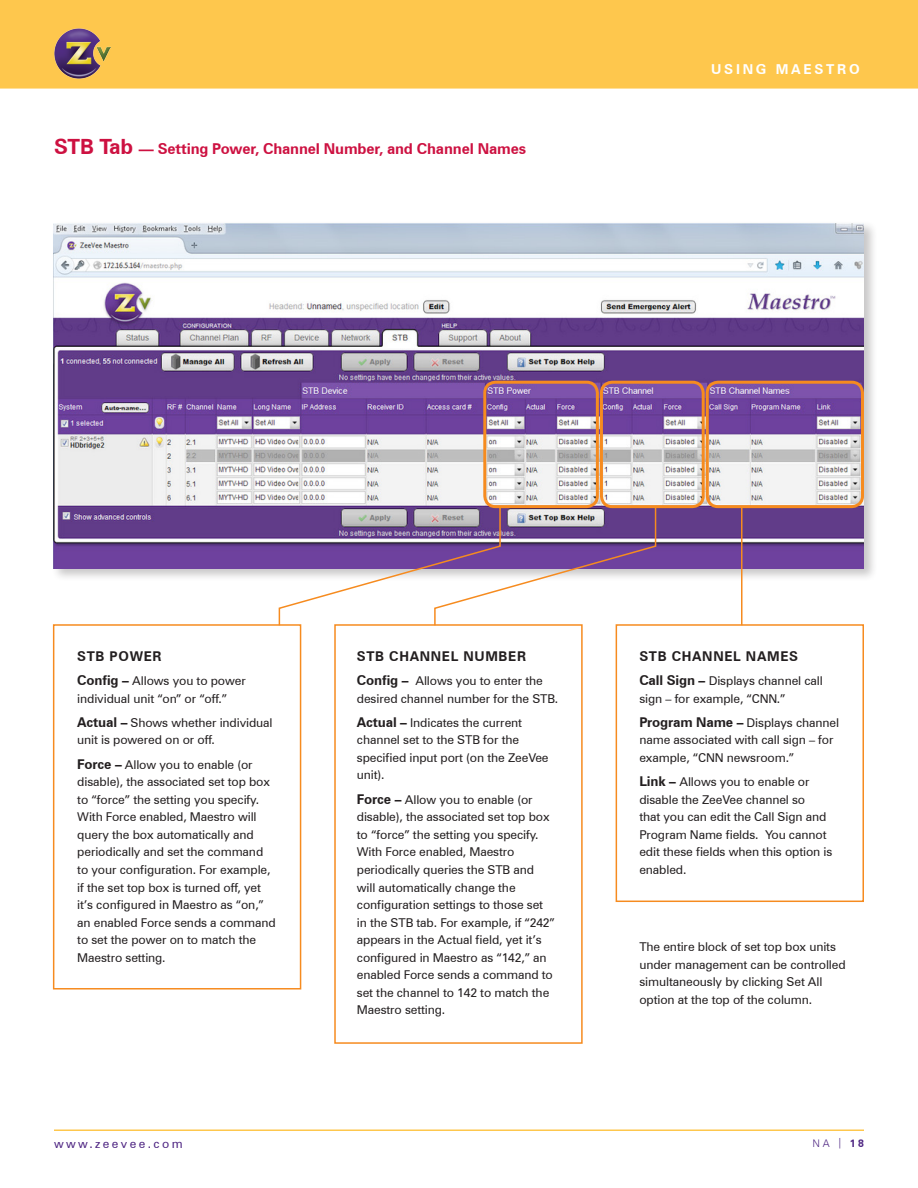
<style>
.page{position:relative;width:918px;height:1188px;background:#fff}
.page>*{position:absolute;margin:0;border:0;box-sizing:border-box;transform-origin:0 0}
.subs_red_app_note_ma{font:700 15px "Zurich BT";letter-spacing:-.01em;color:#cd1141}
.t1{font:700 13.65px "Zurich BT";letter-spacing:.2em;color:#fff}
.call_out_sm{font:700 13.5px "Zurich BT";letter-spacing:.05em;color:#231f20}
.call_out_sm-2{font:12.15px/17.5px "Zurich BT";letter-spacing:-.01em;color:#231f20}
.t2{font:12px "Zurich BT";letter-spacing:.2em;color:#4e2582}
.t3{font:300 10.5px "Zurich BT";color:#4e2582}
.s1{font-size:21px}
.s2{font-weight:700;font-size:13.5px}
.s3{font-weight:400}
.s4{font-weight:700}
</style>
<div class="page">
<div style="left:0;top:0;width:918px;height:89px;background:#fec74d"></div>
<hr style="left:54px;top:1130px;width:810px;height:1px;background:#fec74d">
<img style="left:54px;top:29px;width:56px;height:49px">
<div style="left:51px;top:220px;width:827px;height:362px;background:#231f20;opacity:.25"></div>
<img style="left:54px;top:223px;width:810px;height:346px">
<svg style="left:278px;top:505px;width:379px;height:122px"></svg>
<div style="left:53px;top:624px;width:248px;height:366px;border:2px solid #f68b1f"></div>
<div style="left:483px;top:381px;width:116px;height:127px;border:3px solid #f68b1f;border-radius:11px"></div>
<div style="left:334px;top:624px;width:249px;height:420px;border:2px solid #f68b1f"></div>
<div style="left:600px;top:381px;width:105px;height:127px;border:3px solid #f68b1f;border-radius:11px"></div>
<hr style="left:741px;top:507px;width:1px;height:118px;background:#f68b1f">
<div style="left:616px;top:624px;width:248px;height:278px;border:2px solid #f68b1f"></div>
<div style="left:706px;top:381px;width:158px;height:127px;border:3px solid #f68b1f;border-radius:11px"></div>
<p class="subs_red_app_note_ma" style="left:54px;top:140px;width:474px"><span class="s1">STB Tab</span> — Setting Power, Channel Number, and Channel Names</p>
<p class="t1" style="left:711px;top:61px;width:150px">USING MAESTRO</p>
<p class="call_out_sm" style="left:77px;top:648px;width:86px">STB POWER</p>
<p class="call_out_sm-2" style="left:77px;top:672px;width:170px"><span class="s2">Config –</span> Allows you to power individual unit “on” or “off.”</p>
<p class="call_out_sm-2" style="left:77px;top:714px;width:197px"><span class="s2">Actual –</span> Shows whether individual unit is powered on or off.</p>
<p class="call_out_sm-2" style="left:77px;top:755px;width:200px"><span class="s2">Force –</span> Allow you to enable (or disable), the associated set top box to “force” the setting you specify.<br>With Force enabled, Maestro will query the box automatically and periodically and set the command to your configuration. For example, if the set top box is turned off, yet it’s configured in Maestro as “on,” an enabled Force sends a command to set the power on to match the<br>Maestro setting.</p>
<p class="call_out_sm" style="left:357px;top:648px;width:171px">STB CHANNEL NUMBER</p>
<p class="call_out_sm-2" style="left:357px;top:672px;width:203px"><span class="s2">Config –</span> Allows you to enter the desired channel number for the STB.</p>
<p class="call_out_sm-2" style="left:357px;top:714px;width:193px"><span class="s2">Actual –</span> Indicates the current channel set to the STB for the specified input port (on the ZeeVee unit).</p>
<p class="call_out_sm-2" style="left:357px;top:791px;width:200px"><span class="s2">Force –</span> Allow you to enable (or disable), the associated set top box to “force” the setting you specify.<br>With Force enabled, Maestro periodically queries the STB and will automatically change the configuration settings to those set in the STB tab. For example, if “242” appears in the Actual field, yet it’s configured in Maestro as “142,” an enabled Force sends a command to set the channel to 142 to match the<br>Maestro setting.</p>
<p class="call_out_sm" style="left:639px;top:648px;width:160px">STB CHANNEL NAMES</p>
<p class="call_out_sm-2" style="left:639px;top:672px;width:185px"><span class="s2">Call Sign –</span> Displays channel call sign – for example, “CNN.”</p>
<p class="call_out_sm-2" style="left:639px;top:714px;width:201px"><span class="s2">Program Name –</span> Displays channel name associated with call sign – for example, “CNN newsroom.”</p>
<p class="call_out_sm-2" style="left:639px;top:773px;width:195px"><span class="s2">Link –</span> Allows you to enable or disable the ZeeVee channel so<br>that you can edit the Call Sign and<br>Program Name fields. You cannot edit these fields when this option is enabled.</p>
<p class="call_out_sm-2" style="left:639px;top:938px;width:208px">The entire block of set top box units under management can be controlled simultaneously by clicking Set All option at the top of the column.</p>
<p class="t2" style="left:54px;top:1136px;width:130px">www.zeevee.com</p>
<p class="t3" style="left:813px;top:1137px;width:53px">NA <span class="s3">|</span> <span class="s4">18</span></p>
</div>
